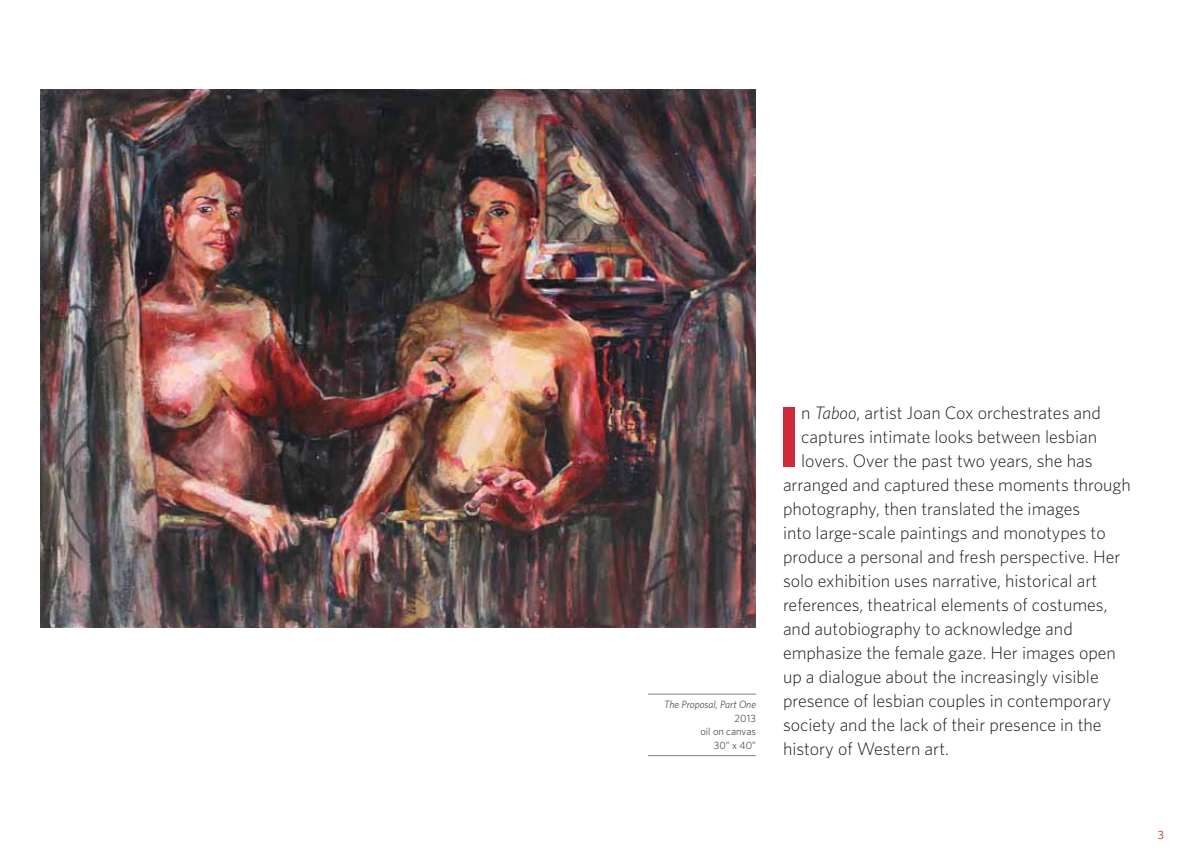
<style>
.page{position:relative;width:1188px;height:864px;background:#fff}
.page>*{position:absolute;margin:0;border:0;box-sizing:border-box;transform-origin:0 0}
.t1{font:600 86.85px "Whitney";color:#cf2a3b}
.t2{font:300 18px "Whitney";color:#1c1b1a}
.t3{font:12px "Whitney";color:#b93118}
.t4{font:300 10.5px/13.5px "Whitney";color:#1c1b1a;text-align:right}
.t5{font:italic 300 10.5px "Whitney";color:#1c1b1a}
.s1{font-style:italic}
</style>
<div class="page">
<img style="left:40px;top:90px;width:716px;height:538px">
<hr style="left:648px;top:694px;width:108px;height:1px;background:#818282">
<hr style="left:648px;top:755px;width:108px;height:1px;background:#818282">
<p class="t5" style="left:664px;top:698px;width:93px">The Proposal, Part One</p>
<p class="t4" style="left:700px;top:711px;width:57px">2013<br>oil on canvas<br>30” x 40”</p>
<h1 class="t1" style="left:776px;top:385px;width:27px">I</h1>
<p class="t2" style="left:801px;top:403px;width:301px">n <span class="s1">Taboo</span>, artist Joan Cox orchestrates and</p>
<p class="t2" style="left:801px;top:427px;width:297px">captures intimate looks between lesbian</p>
<p class="t2" style="left:801px;top:451px;width:293px">lovers. Over the past two years, she has</p>
<p class="t2" style="left:783px;top:475px;width:349px">arranged and captured these moments through</p>
<p class="t2" style="left:783px;top:499px;width:299px">photography, then translated the images</p>
<p class="t2" style="left:783px;top:523px;width:324px">into large-scale paintings and monotypes to</p>
<p class="t2" style="left:783px;top:547px;width:339px">produce a personal and fresh perspective. Her</p>
<p class="t2" style="left:783px;top:571px;width:316px">solo exhibition uses narrative, historical art</p>
<p class="t2" style="left:783px;top:595px;width:326px">references, theatrical elements of costumes,</p>
<p class="t2" style="left:783px;top:619px;width:291px">and autobiography to acknowledge and</p>
<p class="t2" style="left:783px;top:643px;width:334px">emphasize the female gaze. Her images open</p>
<p class="t2" style="left:783px;top:667px;width:317px">up a dialogue about the increasingly visible</p>
<p class="t2" style="left:783px;top:691px;width:330px">presence of lesbian couples in contemporary</p>
<p class="t2" style="left:783px;top:715px;width:320px">society and the lack of their presence in the</p>
<p class="t2" style="left:783px;top:739px;width:168px">history of Western art.</p>
<p class="t3" style="left:1158px;top:827px;width:8px">3</p>
</div>
